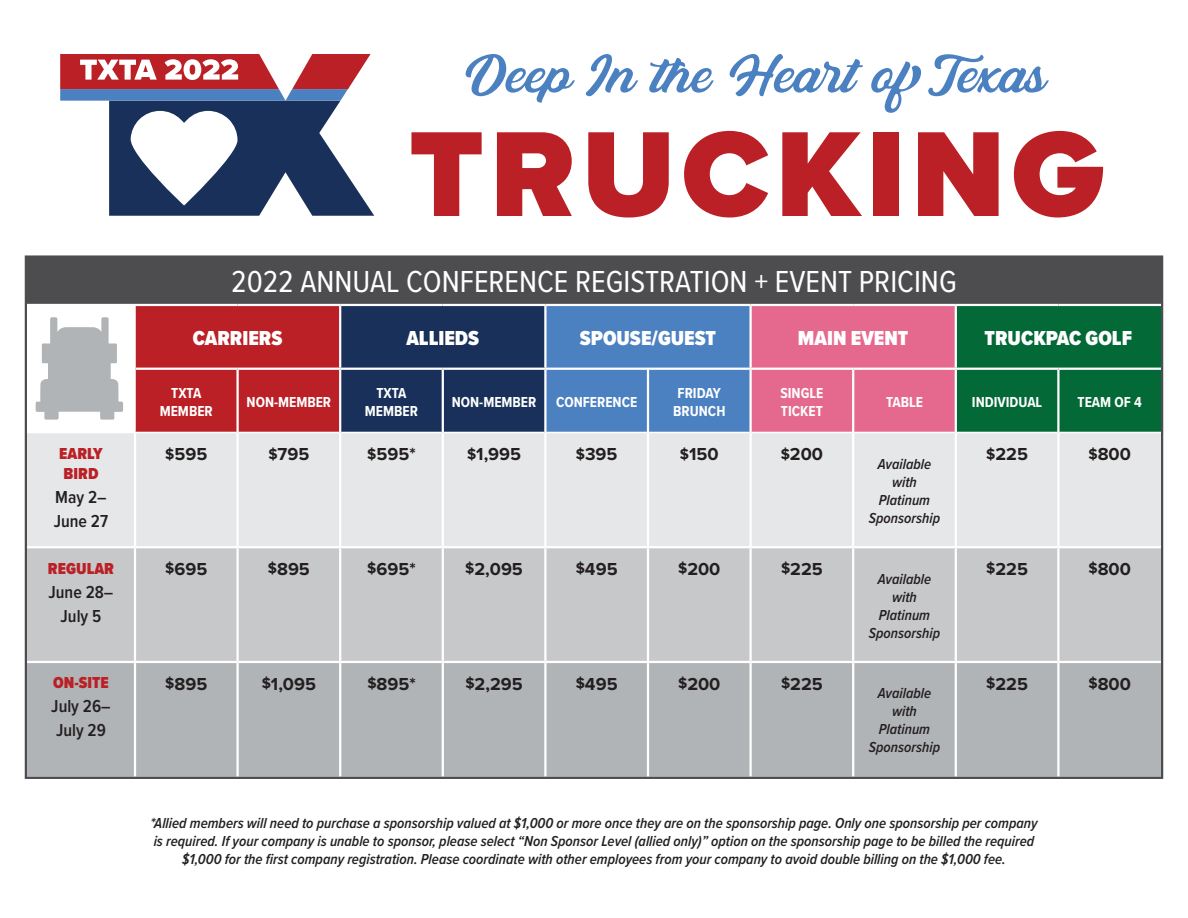
<style>
.page{position:relative;width:1188px;height:918px;background:#fff}
.page>*{position:absolute;margin:0;border:0;box-sizing:border-box;transform-origin:0 0}
.t1{font:31.5px "Proxima Nova Cond";color:#fff}
.t2{font:900 21px "Proxima Nova Cond";color:#fff}
.t3{font:700 18px "Proxima Nova";color:#231f20}
.t4{font:600 18px/24px "Proxima Nova Cond";color:#231f20}
.t5{font:900 16.5px/19.8px "Proxima Nova Cond";color:#ba2025}
.t6{font:italic 600 15px/18px "Proxima Nova Cond";color:#231f20;text-align:center}
.t7{font:700 15px/18px "Proxima Nova Cond";color:#fff;text-align:center}
.s1{font-size:15px}
</style>
<div class="page">
<div style="left:27px;top:258px;width:1134px;height:47px;background:#4d4d4f"></div>
<svg style="left:136px;top:306px;width:1024px;height:126px;background:#685468"></svg>
<div style="left:28px;top:433px;width:1132px;height:113px;background:#e6e7e8"></div>
<div style="left:28px;top:548px;width:1132px;height:113px;background:#c7c8ca"></div>
<div style="left:28px;top:663px;width:1132px;height:113px;background:#b1b4b6"></div>
<hr style="left:134px;top:433px;width:2px;height:113px;background:#fff">
<hr style="left:236px;top:432px;width:3px;height:114px;background:#fff">
<hr style="left:339px;top:432px;width:2px;height:114px;background:#fff">
<hr style="left:442px;top:432px;width:2px;height:114px;background:#fff">
<hr style="left:544px;top:432px;width:3px;height:114px;background:#fff">
<hr style="left:647px;top:432px;width:2px;height:114px;background:#fff">
<hr style="left:749px;top:432px;width:3px;height:114px;background:#fff">
<hr style="left:852px;top:432px;width:2px;height:114px;background:#fff">
<hr style="left:955px;top:432px;width:2px;height:114px;background:#fff">
<hr style="left:1057px;top:432px;width:3px;height:114px;background:#fff">
<hr style="left:134px;top:548px;width:2px;height:113px;background:#fff">
<hr style="left:236px;top:548px;width:3px;height:113px;background:#fff">
<hr style="left:339px;top:548px;width:2px;height:113px;background:#fff">
<hr style="left:442px;top:548px;width:2px;height:113px;background:#fff">
<hr style="left:544px;top:548px;width:3px;height:113px;background:#fff">
<hr style="left:647px;top:548px;width:2px;height:113px;background:#fff">
<hr style="left:749px;top:548px;width:3px;height:113px;background:#fff">
<hr style="left:852px;top:548px;width:2px;height:113px;background:#fff">
<hr style="left:955px;top:548px;width:2px;height:113px;background:#fff">
<hr style="left:1057px;top:548px;width:3px;height:113px;background:#fff">
<hr style="left:134px;top:663px;width:2px;height:114px;background:#fff">
<hr style="left:236px;top:663px;width:3px;height:114px;background:#fff">
<hr style="left:339px;top:663px;width:2px;height:114px;background:#fff">
<hr style="left:442px;top:663px;width:2px;height:114px;background:#fff">
<hr style="left:544px;top:663px;width:3px;height:114px;background:#fff">
<hr style="left:647px;top:663px;width:2px;height:114px;background:#fff">
<hr style="left:749px;top:663px;width:3px;height:114px;background:#fff">
<hr style="left:852px;top:663px;width:2px;height:114px;background:#fff">
<hr style="left:955px;top:663px;width:2px;height:114px;background:#fff">
<hr style="left:1057px;top:663px;width:3px;height:114px;background:#fff">
<hr style="left:339px;top:306px;width:2px;height:62px;background:#fff">
<hr style="left:544px;top:306px;width:3px;height:62px;background:#fff">
<hr style="left:749px;top:306px;width:3px;height:62px;background:#fff">
<hr style="left:955px;top:306px;width:2px;height:62px;background:#fff">
<hr style="left:236px;top:370px;width:3px;height:62px;background:#fff">
<hr style="left:339px;top:370px;width:2px;height:62px;background:#fff">
<hr style="left:442px;top:370px;width:2px;height:62px;background:#fff">
<hr style="left:544px;top:370px;width:3px;height:62px;background:#fff">
<hr style="left:647px;top:370px;width:2px;height:62px;background:#fff">
<hr style="left:749px;top:370px;width:3px;height:62px;background:#fff">
<hr style="left:852px;top:370px;width:2px;height:62px;background:#fff">
<hr style="left:955px;top:370px;width:2px;height:62px;background:#fff">
<hr style="left:1057px;top:370px;width:3px;height:62px;background:#fff">
<hr style="left:136px;top:368px;width:102px;height:2px;background:#fff">
<hr style="left:238px;top:368px;width:102px;height:2px;background:#fff">
<hr style="left:340px;top:368px;width:103px;height:2px;background:#fff">
<hr style="left:443px;top:368px;width:102px;height:2px;background:#fff">
<hr style="left:545px;top:368px;width:103px;height:2px;background:#fff">
<hr style="left:648px;top:368px;width:103px;height:2px;background:#fff">
<hr style="left:751px;top:368px;width:102px;height:2px;background:#fff">
<hr style="left:853px;top:368px;width:103px;height:2px;background:#fff">
<hr style="left:956px;top:368px;width:102px;height:2px;background:#fff">
<hr style="left:1058px;top:368px;width:103px;height:2px;background:#fff">
<hr style="left:27px;top:304px;width:108px;height:2px;background:#fff">
<hr style="left:135px;top:304px;width:103px;height:2px;background:#fff">
<hr style="left:238px;top:304px;width:102px;height:2px;background:#fff">
<hr style="left:340px;top:304px;width:103px;height:2px;background:#fff">
<hr style="left:443px;top:304px;width:102px;height:2px;background:#fff">
<hr style="left:545px;top:304px;width:103px;height:2px;background:#fff">
<hr style="left:648px;top:304px;width:103px;height:2px;background:#fff">
<hr style="left:751px;top:304px;width:102px;height:2px;background:#fff">
<hr style="left:853px;top:304px;width:103px;height:2px;background:#fff">
<hr style="left:956px;top:304px;width:102px;height:2px;background:#fff">
<hr style="left:1058px;top:304px;width:103px;height:2px;background:#fff">
<svg style="left:411px;top:132px;width:71px;height:84px"></svg>
<svg style="left:497px;top:132px;width:75px;height:84px"></svg>
<svg style="left:588px;top:132px;width:81px;height:86px"></svg>
<svg style="left:684px;top:131px;width:84px;height:87px"></svg>
<svg style="left:782px;top:132px;width:80px;height:84px"></svg>
<div style="left:873px;top:132px;width:25px;height:84px;background:#ba2025"></div>
<svg style="left:918px;top:132px;width:81px;height:84px"></svg>
<svg style="left:1014px;top:131px;width:89px;height:87px"></svg>
<svg style="left:466px;top:54px;width:109px;height:49px"></svg>
<svg style="left:586px;top:54px;width:52px;height:42px"></svg>
<svg style="left:649px;top:58px;width:65px;height:35px"></svg>
<svg style="left:729px;top:54px;width:134px;height:42px"></svg>
<svg style="left:871px;top:62px;width:50px;height:51px"></svg>
<svg style="left:928px;top:54px;width:121px;height:42px"></svg>
<svg style="left:60px;top:54px;width:314px;height:162px"></svg>
<svg style="left:36px;top:317px;width:87px;height:103px"></svg>
<p class="t5" style="left:59px;top:443px;width:45px">EARLY<br>BIRD</p>
<p class="t4" style="left:54px;top:484px;width:56px">May 2–<br>June 27</p>
<p class="t5" style="left:48px;top:558px;width:68px">REGULAR</p>
<p class="t4" style="left:49px;top:579px;width:66px;text-align:center">June 28–<br>July 5</p>
<p class="t5" style="left:53px;top:673px;width:57px">ON-SITE</p>
<p class="t4" style="left:51px;top:694px;width:61px">July 26–<br>July 29</p>
<h1 class="t1" style="left:231px;top:258px;width:727px">2022 ANNUAL CONFERENCE REGISTRATION + EVENT PRICING</h1>
<h2 class="t2" style="left:193px;top:323px;width:91px">CARRIERS</h2>
<h2 class="t2" style="left:406px;top:323px;width:74px">ALLIEDS</h2>
<h2 class="t2" style="left:580px;top:323px;width:138px">SPOUSE/GUEST</h2>
<h2 class="t2" style="left:798px;top:323px;width:112px">MAIN EVENT</h2>
<h2 class="t2" style="left:985px;top:323px;width:149px">TRUCKPAC GOLF</h2>
<p class="t7" style="left:160px;top:383px;width:55px">TXTA<br>MEMBER</p>
<p class="t7" style="left:247px;top:392px;width:86px">NON-MEMBER</p>
<p class="t7" style="left:365px;top:383px;width:55px">TXTA<br>MEMBER</p>
<p class="t7" style="left:452px;top:392px;width:86px">NON-MEMBER</p>
<p class="t7" style="left:556px;top:392px;width:83px">CONFERENCE</p>
<p class="t7" style="left:673px;top:383px;width:54px;text-align:left">FRIDAY<br>BRUNCH</p>
<p class="t7" style="left:780px;top:383px;width:45px;text-align:left">SINGLE<br>TICKET</p>
<p class="t7" style="left:886px;top:392px;width:38px">TABLE</p>
<p class="t7" style="left:972px;top:392px;width:72px">INDIVIDUAL</p>
<p class="t7" style="left:1078px;top:392px;width:66px">TEAM OF 4</p>
<p class="t3" style="left:165px;top:441px;width:44px"><span class="s1">$</span>595</p>
<p class="t3" style="left:268px;top:441px;width:42px"><span class="s1">$</span>795</p>
<p class="t3" style="left:367px;top:441px;width:50px"><span class="s1">$</span>595*</p>
<p class="t3" style="left:467px;top:441px;width:56px"><span class="s1">$</span>1,995</p>
<p class="t3" style="left:576px;top:441px;width:43px"><span class="s1">$</span>395</p>
<p class="t3" style="left:680px;top:441px;width:40px"><span class="s1">$</span>150</p>
<p class="t3" style="left:781px;top:441px;width:44px"><span class="s1">$</span>200</p>
<p class="t6" style="left:869px;top:454px;width:73px">Available with<br>Platinum<br>Sponsorship</p>
<p class="t3" style="left:986px;top:441px;width:43px"><span class="s1">$</span>225</p>
<p class="t3" style="left:1088px;top:441px;width:44px"><span class="s1">$</span>800</p>
<p class="t3" style="left:165px;top:556px;width:44px"><span class="s1">$</span>695</p>
<p class="t3" style="left:268px;top:556px;width:44px"><span class="s1">$</span>895</p>
<p class="t3" style="left:367px;top:556px;width:50px"><span class="s1">$</span>695*</p>
<p class="t3" style="left:465px;top:556px;width:59px"><span class="s1">$</span>2,095</p>
<p class="t3" style="left:576px;top:556px;width:43px"><span class="s1">$</span>495</p>
<p class="t3" style="left:678px;top:556px;width:44px"><span class="s1">$</span>200</p>
<p class="t3" style="left:781px;top:556px;width:43px"><span class="s1">$</span>225</p>
<p class="t6" style="left:869px;top:569px;width:73px">Available with<br>Platinum<br>Sponsorship</p>
<p class="t3" style="left:986px;top:556px;width:43px"><span class="s1">$</span>225</p>
<p class="t3" style="left:1088px;top:556px;width:44px"><span class="s1">$</span>800</p>
<p class="t3" style="left:165px;top:670px;width:44px"><span class="s1">$</span>895</p>
<p class="t3" style="left:262px;top:670px;width:56px"><span class="s1">$</span>1,095</p>
<p class="t3" style="left:367px;top:670px;width:50px"><span class="s1">$</span>895*</p>
<p class="t3" style="left:465px;top:670px;width:59px"><span class="s1">$</span>2,295</p>
<p class="t3" style="left:576px;top:670px;width:43px"><span class="s1">$</span>495</p>
<p class="t3" style="left:678px;top:670px;width:44px"><span class="s1">$</span>200</p>
<p class="t3" style="left:781px;top:670px;width:43px"><span class="s1">$</span>225</p>
<p class="t6" style="left:869px;top:684px;width:73px">Available with<br>Platinum<br>Sponsorship</p>
<p class="t3" style="left:986px;top:670px;width:43px"><span class="s1">$</span>225</p>
<p class="t3" style="left:1088px;top:670px;width:44px"><span class="s1">$</span>800</p>
<p class="t6" style="left:150px;top:814px;width:889px">*Allied members will need to purchase a sponsorship valued at $1,000 or more once they are on the sponsorship page. Only one sponsorship per company is required. If your company is unable to sponsor, please select “Non Sponsor Level (allied only)” option on the sponsorship page to be billed the required $1,000 for the first company registration. Please coordinate with other employees from your company to avoid double billing on the $1,000 fee.</p>
</div>
